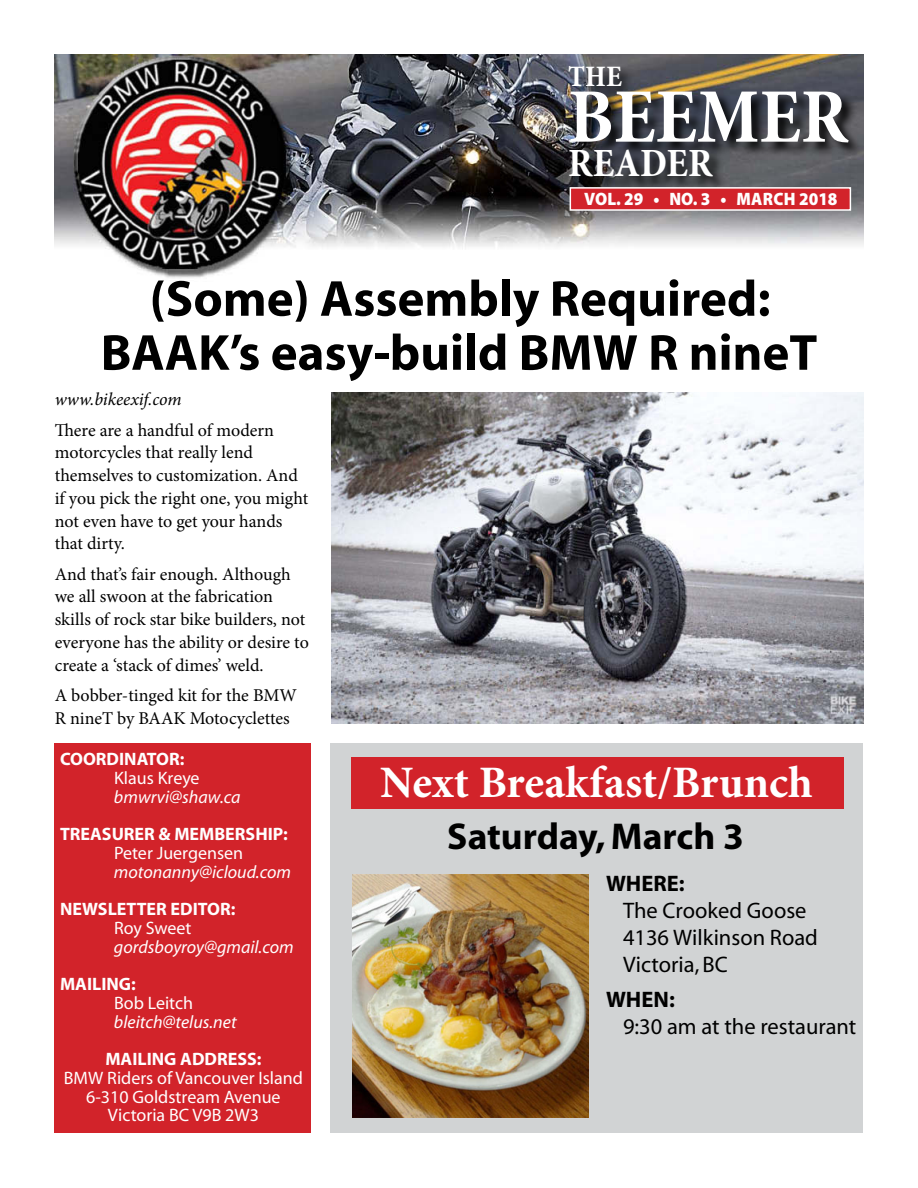
<style>
.page{position:relative;width:918px;height:1188px;background:#fff}
.page>*{position:absolute;margin:0;border:0;box-sizing:border-box;transform-origin:0 0}
.t1{font:700 condensed 78px "Minion Pro";color:#fff}
.Headline{font:700 51px/54px "Myriad";color:#000;text-align:center}
.t2{font:700 45px "Minion Pro";color:#fff}
.t3{font:700 condensed 40.5px "Minion Pro";color:#fff}
.t4{font:700 37.5px "Myriad";color:#000}
.t5{font:700 condensed 30px "Minion Pro";color:#fff}
.t6{font:22.5px "Myriad";color:#000}
.t7{font:700 22.5px "Myriad";color:#000}
.body_copy{font:18px/22.8px "Minion Pro";letter-spacing:-.005em;color:#000}
.t8{font:18px "Myriad";color:#fff}
.t9{font:700 18px "Myriad";color:#fff}
.t10{font:italic 18px "Myriad";color:#fff}
.t11{font:900 18px "Myriad Pro";color:#fff;scale:.93 1}
.bylines{font:italic 18px "Minion Pro";letter-spacing:-.005em;color:#000}
</style>
<div class="page">
<div style="left:331px;top:743px;width:532px;height:390px;background:#d1d3d4"></div>
<img style="left:54px;top:54px;width:810px;height:224px">
<div style="left:569px;top:66px;width:295px;height:126px;background:#000;opacity:.9"></div>
<div style="left:570px;top:187px;width:281px;height:24px;background:#d2232a;border:2px solid #fff"></div>
<div style="left:55px;top:743px;width:256px;height:390px;background:#d2232a"></div>
<div style="left:352px;top:758px;width:492px;height:51px;background:#d2232a"></div>
<img style="left:352px;top:875px;width:236px;height:242px">
<img style="left:331px;top:392px;width:532px;height:332px">
<p class="t5" style="left:568px;top:56px;width:55px">THE</p>
<p class="t1" style="left:568px;top:63px;width:282px">BEEMER</p>
<p class="t3" style="left:568px;top:135px;width:146px">READER</p>
<p class="t11" style="left:584px;top:188px;width:274px">VOL. 29 • NO. 3 • MARCH 2018</p>
<p class="Headline" style="left:101px;top:273px;width:718px">(Some) Assembly Required:<br>BAAK’s easy-build BMW R nineT</p>
<p class="bylines" style="left:55px;top:387px;width:128px">www.bikeexif.com</p>
<p class="body_copy" style="left:55px;top:419px;width:255px">There are a handful of modern motorcycles that really lend themselves to customization. And if you pick the right one, you might not even have to get your hands that dirty.</p>
<p class="body_copy" style="left:55px;top:563px;width:256px">And that’s fair enough. Although we all swoon at the fabrication skills of rock star bike builders, not everyone has the ability or desire to create a ‘stack of dimes’ weld.</p>
<p class="body_copy" style="left:55px;top:684px;width:244px">A bobber-tinged kit for the BMW<br>R nineT by BAAK Motocyclettes</p>
<p class="t9" style="left:60px;top:750px;width:126px">COORDINATOR:</p>
<p class="t8" style="left:114px;top:769px;width:87px">Klaus Kreye</p>
<p class="t10" style="left:114px;top:788px;width:128px">bmwrvi@shaw.ca</p>
<p class="t9" style="left:60px;top:825px;width:229px">TREASURER &amp; MEMBERSHIP:</p>
<p class="t8" style="left:114px;top:844px;width:131px">Peter Juergensen</p>
<p class="t10" style="left:114px;top:863px;width:179px">motonanny@icloud.com</p>
<p class="t9" style="left:60px;top:900px;width:177px">NEWSLETTER EDITOR:</p>
<p class="t8" style="left:114px;top:919px;width:79px">Roy Sweet</p>
<p class="t10" style="left:114px;top:938px;width:181px">gordsboyroy@gmail.com</p>
<p class="t9" style="left:60px;top:975px;width:77px">MAILING:</p>
<p class="t8" style="left:114px;top:994px;width:81px">Bob Leitch</p>
<p class="t10" style="left:114px;top:1013px;width:124px">bleitch@telus.net</p>
<p class="t9" style="left:105px;top:1050px;width:158px">MAILING ADDRESS:</p>
<p class="t8" style="left:64px;top:1069px;width:241px">BMW Riders of Vancouver Island</p>
<p class="t8" style="left:86px;top:1088px;width:196px">6-310 Goldstream Avenue</p>
<p class="t8" style="left:108px;top:1106px;width:153px">Victoria BC V9B 2W3</p>
<p class="t2" style="left:380px;top:751px;width:434px">Next Breakfast/Brunch</p>
<p class="t4" style="left:447px;top:817px;width:298px">Saturday, March 3</p>
<p class="t7" style="left:606px;top:872px;width:80px">WHERE:</p>
<p class="t6" style="left:623px;top:899px;width:185px">The Crooked Goose</p>
<p class="t6" style="left:623px;top:926px;width:197px">4136 Wilkinson Road</p>
<p class="t6" style="left:623px;top:953px;width:106px">Victoria, BC</p>
<p class="t7" style="left:606px;top:988px;width:70px">WHEN:</p>
<p class="t6" style="left:623px;top:1015px;width:235px">9:30 am at the restaurant</p>
</div>
